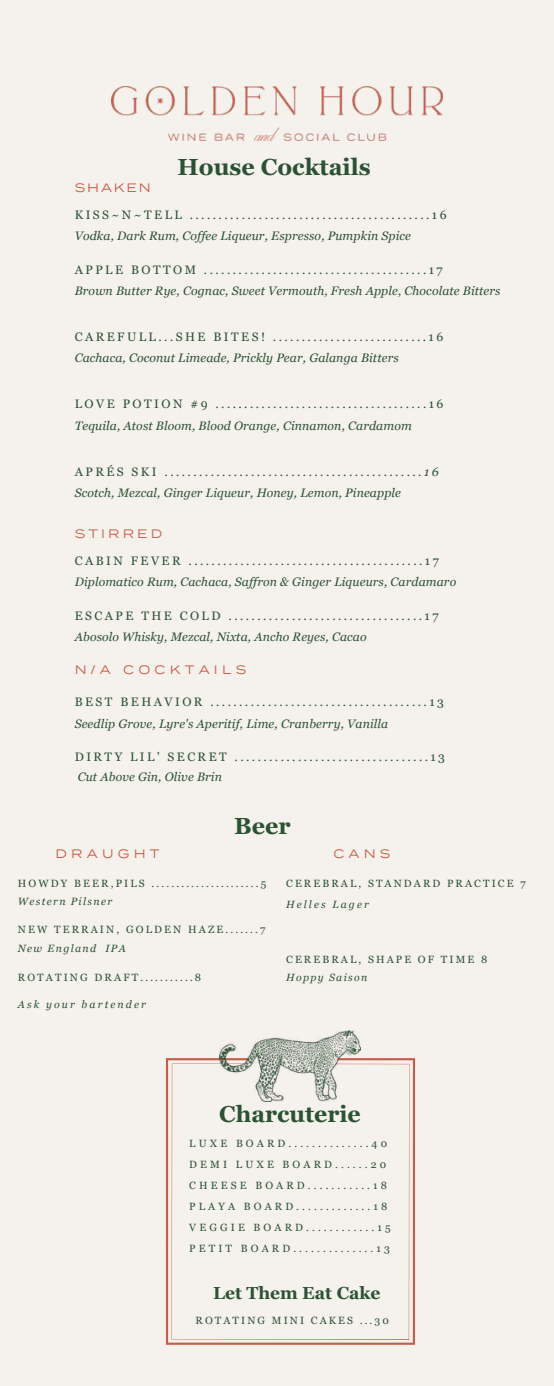
<style>
.page{position:relative;width:554px;height:1386px;background:#f5f1ed}
.page>*{position:absolute;margin:0;border:0;box-sizing:border-box;transform-origin:0 0}
.t1{font:700 23.28px "Georgia";color:#2c5234}
.t2{font:700 23.1px "Georgia";color:#2c5234}
.t3{font:700 17.5px "Georgia";color:#2c5234}
.t4{font:12.25px/21.3px "Georgia";letter-spacing:.2em;color:#2c5234}
.t5{font:italic 12.25px "Georgia";letter-spacing:.01em;color:#2c5234}
.t6{font:12.25px "Termina Test";letter-spacing:.35em;color:#c75d49}
.t7{font:12.25px "Termina Test";letter-spacing:.255em;color:#c4624e}
.t8{font:10.5px "Georgia";letter-spacing:.2em;color:#2c5234}
.t9{font:10.5px/21px "Georgia";letter-spacing:.295em;color:#2c5234}
.t10{font:italic 10.5px "Georgia";letter-spacing:.13em;color:#2c5234}
.t11{font:italic 10.5px "Georgia";letter-spacing:.2em;color:#2c5234}
.s1{font-style:italic}
.s2{font-family:"Noto Sans"}
</style>
<div class="page">
<svg style="left:166px;top:1058px;width:249px;height:287px"></svg>
<svg style="left:171px;top:1063px;width:238px;height:277px"></svg>
<img style="left:219px;top:1030px;width:142px;height:71px">
<img style="left:112px;top:86px;width:331px;height:54px">
<h1 class="t1" style="left:178px;top:153px;width:195px">House Cocktails</h1>
<p class="t6" style="left:75px;top:180px;width:78px">SHAKEN</p>
<p class="t4" style="left:75px;top:204px;width:373px">KISS~N~TELL ..........................................16</p>
<p class="t5" style="left:75px;top:229px;width:338px">Vodka, Dark Rum, Coffee Liqueur, Espresso, Pumpkin Spice</p>
<p class="t4" style="left:75px;top:259px;width:369px">APPLE BOTTOM .......................................17</p>
<p class="t5" style="left:75px;top:284px;width:427px">Brown Butter Rye, Cognac, Sweet Vermouth, Fresh Apple, Chocolate Bitters</p>
<p class="t4" style="left:75px;top:326px;width:370px">CAREFULL...SHE BITES! ...........................16</p>
<p class="t5" style="left:75px;top:351px;width:325px">Cachaca, Coconut Limeade, Prickly Pear, Galanga Bitters</p>
<p class="t4" style="left:75px;top:393px;width:370px">LOVE POTION #9 .....................................16</p>
<p class="t5" style="left:75px;top:419px;width:339px">Tequila, Atost Bloom, Blood Orange, Cinnamon, Cardamom</p>
<p class="t4" style="left:75px;top:461px;width:365px">APRÉS SKI .............................................<span class="s1">16<br>Scotch, Mezcal, Ginger Liqueur, Honey, Lemon, Pineapple</span></p>
<p class="t7" style="left:75px;top:526px;width:89px">STIRRED</p>
<p class="t4" style="left:75px;top:550px;width:366px">CABIN FEVER .........................................17</p>
<p class="t5" style="left:75px;top:575px;width:383px">Diplomatico Rum, Cachaca, Saffron &amp; Ginger Liqueurs, Cardamaro</p>
<p class="t4" style="left:75px;top:605px;width:365px">ESCAPE THE COLD ..................................17</p>
<p class="t5" style="left:75px;top:630px;width:293px">Abosolo Whisky, Mezcal, Nixta, Ancho Reyes, Cacao</p>
<p class="t6" style="left:75px;top:662px;width:173px">N<span class="s2">/</span>A COCKTAILS</p>
<p class="t4" style="left:75px;top:691px;width:371px">BEST BEHAVIOR ......................................13</p>
<p class="t5" style="left:75px;top:717px;width:315px">Seedlip Grove, Lyre's Aperitif, Lime, Cranberry, Vanilla</p>
<p class="t4" style="left:75px;top:746px;width:372px">DIRTY LIL' SECRET ..................................13</p>
<p class="t5" style="left:78px;top:770px;width:146px">Cut Above Gin, Olive Brin</p>
<h1 class="t1" style="left:234px;top:813px;width:58px">Beer</h1>
<p class="t6" style="left:55px;top:846px;width:106px">DRAUGHT</p>
<p class="t8" style="left:18px;top:878px;width:250px">HOWDY BEER,PILS ......................5</p>
<p class="t10" style="left:18px;top:896px;width:96px">Western Pilsner</p>
<p class="t8" style="left:18px;top:924px;width:249px">NEW TERRAIN, GOLDEN HAZE.......7</p>
<p class="t10" style="left:18px;top:942px;width:109px">New England IPA</p>
<p class="t8" style="left:18px;top:972px;width:185px">ROTATING DRAFT<span class="s1">...........</span>8</p>
<p class="t11" style="left:18px;top:998px;width:130px">Ask your bartender</p>
<p class="t6" style="left:333px;top:846px;width:59px">CANS</p>
<p class="t8" style="left:286px;top:877px;width:241px">CEREBRAL, STANDARD PRACTICE 7</p>
<p class="t11" style="left:286px;top:899px;width:84px">Helles Lager</p>
<p class="t8" style="left:286px;top:954px;width:203px">CEREBRAL, SHAPE OF TIME 8</p>
<p class="t10" style="left:286px;top:972px;width:83px">Hoppy Saison</p>
<h2 class="t2" style="left:219px;top:1101px;width:143px">Charcuterie</h2>
<p class="t9" style="left:189px;top:1133px;width:203px">LUXE BOARD..............40<br>DEMI LUXE BOARD......20<br>CHEESE BOARD...........18<br>PLAYA BOARD.............18<br>VEGGIE BOARD............15<br>PETIT BOARD..............13</p>
<h3 class="t3" style="left:213px;top:1283px;width:169px">Let Them Eat Cake</h3>
<p class="t8" style="left:196px;top:1315px;width:195px">ROTATING MINI CAKES ...30</p>
</div>
